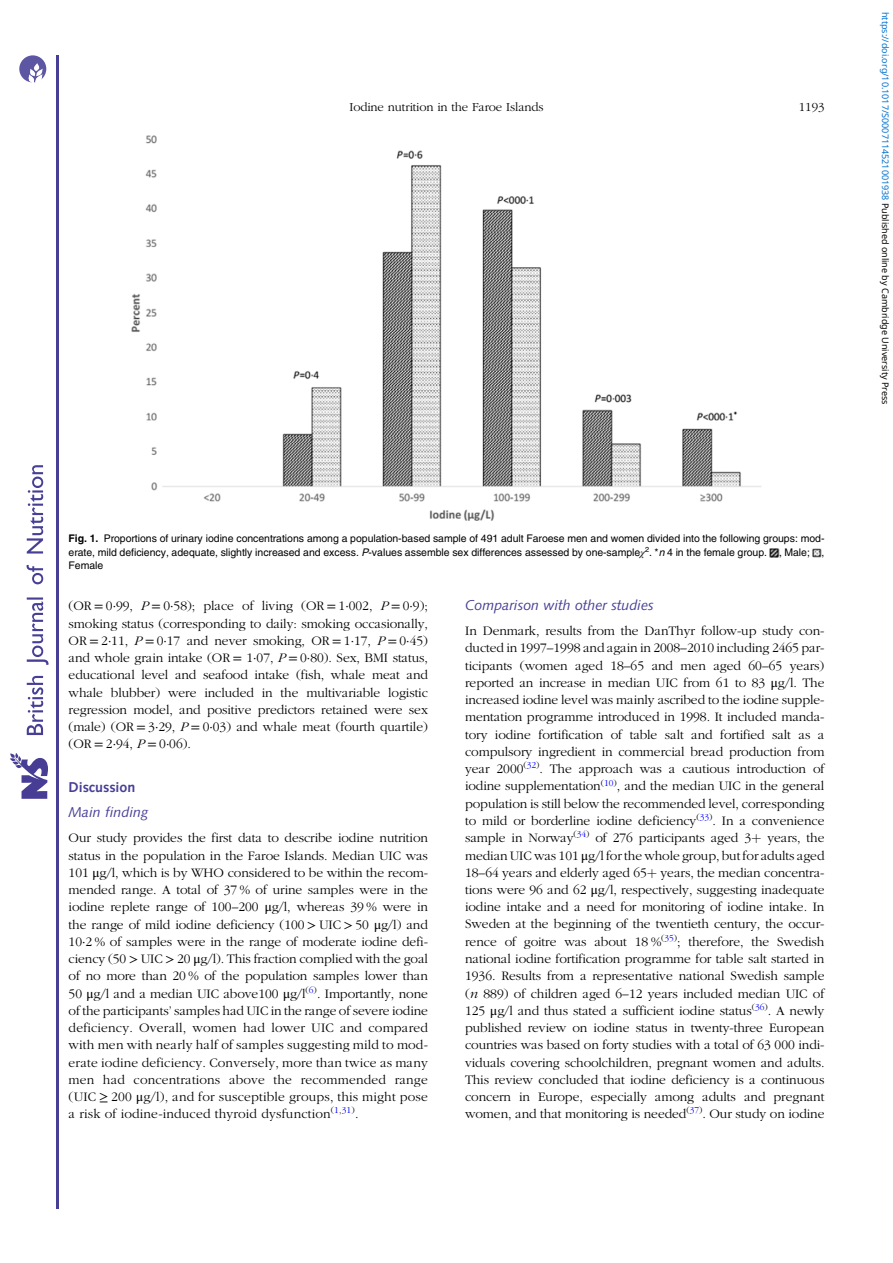
<style>
.page{position:relative;width:893px;height:1263px;background:#fff}
.page>*{position:absolute;margin:0;border:0;box-sizing:border-box;transform-origin:0 0}
.t1{font:14.25px "Adv OT078 e 26 fc.I";color:#483f96}
.t2{font:14.25px "Adv OT38 e 50296.B";color:#483f96}
.t3{font:13.5px/17.2px "Adv OT777 cf 4 fb";color:#000;text-align:justify}
.t4{font:12.75px "Adv OT777 cf 4 fb";color:#000}
.t5{font:10.5px/13.5px "Adv OT82 c 4 f 4 c 4";color:#000;text-align:justify}
.t6{font:9px "Noto Sans";color:#0172cf}
.s1{font-family:"Adv O Tf 3919 c 9 c.B"}
.s2{font-family:"Adv OT7 a 027 dc 5.I"}
.s3{font-family:"Adv O Tdd 3 b 7348.I"}
.s4{font-family:"Adv OT8608 a 8 d 1"}
.s5{font-family:"Adv OT4 e 1564 e 8.I"}
.s6{font-style:inherit}
.s7{font-family:"Adv P4 C4 E74"}
.s8{color:#000}
</style>
<div class="page">
<hr style="left:56px;top:55px;width:2px;height:1153px;background:#463f95">
<svg style="left:10px;top:753px;width:38px;height:46px"></svg>
<svg style="left:26px;top:465px;width:23px;height:270px"></svg>
<svg style="left:19px;top:55px;width:27px;height:27px"></svg>
<img style="left:131px;top:135px;width:630px;height:385px">
<svg style="left:770px;top:548px;width:9px;height:9px"></svg>
<svg style="left:813px;top:548px;width:8px;height:9px"></svg>
<p class="t4" style="left:349px;top:102px;width:196px">Iodine nutrition in the Faroe Islands</p>
<p class="t4" style="left:799px;top:102px;width:27px">1193</p>
<p class="t5" style="left:69px;top:533px;width:757px"><span class="s1">Fig. 1.</span> Proportions of urinary iodine concentrations among a population-based sample of 491 adult Faroese men and women divided into the following groups: mod&shy;erate, mild deficiency, adequate, slightly increased and excess. <span class="s2">P</span>-values assemble sex differences assessed by one-sample<span class="s3">χ</span><sup>2</sup>. *<span class="s2">n</span> 4 in the female group. , Male; , Female</p>
<p class="t3" style="left:69px;top:598px;width:361px">(OR <span class="s4">=</span> 0<span class="s4">·</span>99, <span class="s5">P</span> <span class="s4">=</span> 0<span class="s4">·</span>58); place of living (OR <span class="s4">=</span> 1<span class="s4">·</span>002, <span class="s5">P</span> <span class="s4">=</span> 0<span class="s4">·</span>9); smoking status (corresponding to daily: smoking occasionally, OR <span class="s4">=</span> 2<span class="s4">·</span>11, <span class="s5">P</span> <span class="s4">=</span> 0<span class="s4">·</span>17 and never smoking, OR <span class="s4">=</span> 1<span class="s4">·</span>17, <span class="s5">P</span> <span class="s4">=</span> 0<span class="s4">·</span>45) and whole grain intake (OR <span class="s4">=</span> 1<span class="s4">·</span>07, <span class="s5">P</span> <span class="s4">=</span> 0<span class="s4">·</span>80). Sex, BMI status, educational level and seafood intake (fish, whale meat and whale blubber) were included in the multivariable logistic regression model, and positive predictors retained were sex (male) (OR <span class="s4">=</span> 3<span class="s4">·</span>29, <span class="s5">P</span> <span class="s4">=</span> 0<span class="s4">·</span>03) and whale meat (fourth quartile) (OR <span class="s4">=</span> 2<span class="s4">·</span>94, <span class="s5">P</span> <span class="s4">=</span> 0<span class="s4">·</span>06).</p>
<p class="t2" style="left:69px;top:781px;width:68px">Discussion</p>
<p class="t1" style="left:69px;top:806px;width:81px">Main finding</p>
<p class="t3" style="left:69px;top:830px;width:361px">Our study provides the first data to describe iodine nutrition status in the population in the Faroe Islands. Median UIC was 101 <span class="s4">μ</span>g/l, which is by WHO considered to be within the recom&shy;mended range. A total of 37 % of urine samples were in the iodine replete range of 100<span class="s6">–</span>200 <span class="s4">μ</span>g/l, whereas 39 % were in the range of mild iodine deficiency (100 <span class="s4">&gt;</span> UIC <span class="s4">&gt;</span> 50 <span class="s4">μ</span>g/l) and 10<span class="s4">·</span>2 % of samples were in the range of moderate iodine defi&shy;ciency (50 <span class="s4">&gt;</span> UIC <span class="s4">&gt;</span> 20 <span class="s4">μ</span>g/l). This fraction complied with the goal of no more than 20 % of the population samples lower than 50 <span class="s4">μ</span>g/l and a median UIC above100 <span class="s4">μ</span>g/l<sup>(</sup><sup>6</sup><sup>)</sup>. Importantly, none of the participants<span class="s6">’</span> samples had UIC in the range of severe iodine deficiency. Overall, women had lower UIC and compared with men with nearly half of samples suggesting mild to mod&shy;erate iodine deficiency. Conversely, more than twice as many men had concentrations above the recommended range (UIC <span class="s4">≥</span> 200 <span class="s4">μ</span>g/l), and for susceptible groups, this might pose a risk of iodine-induced thyroid dysfunction<sup>(</sup><sup>1</sup><sup>,</sup><sup>31</sup><sup>)</sup>.</p>
<p class="t1" style="left:465px;top:599px;width:190px">Comparison with other studies</p>
<p class="t3" style="left:465px;top:623px;width:361px">In Denmark, results from the DanThyr follow-up study con&shy;ducted in 1997<span class="s6">–</span>1998 and again in 2008<span class="s6">–</span>2010 including 2465 par&shy;ticipants (women aged 18<span class="s6">–</span>65 and men aged 60<span class="s6">–</span>65 years) reported an increase in median UIC from 61 to 83 <span class="s4">μ</span>g/l. The increased iodine level was mainly ascribed to the iodine supple&shy;mentation programme introduced in 1998. It included manda&shy;tory iodine fortification of table salt and fortified salt as a compulsory ingredient in commercial bread production from year 2000<sup>(</sup><sup>32</sup><sup>)</sup>. The approach was a cautious introduction of iodine supplementation<sup>(</sup><sup>10</sup><sup>)</sup>, and the median UIC in the general population is still below the recommended level, corresponding to mild or borderline iodine deficiency<sup>(</sup><sup>33</sup><sup>)</sup>. In a convenience sample in Norway<sup>(</sup><sup>34</sup><sup>)</sup> of 276 participants aged 3<span class="s7">þ</span> years, the median UIC was 101 <span class="s4">μ</span>g/l for the whole group, but for adults aged 18<span class="s6">–</span>64 years and elderly aged 65<span class="s7">þ</span> years, the median concentra&shy;tions were 96 and 62 <span class="s4">μ</span>g/l, respectively, suggesting inadequate iodine intake and a need for monitoring of iodine intake. In Sweden at the beginning of the twentieth century, the occur&shy;rence of goitre was about 18 %<sup>(</sup><sup>35</sup><sup>)</sup>; therefore, the Swedish national iodine fortification programme for table salt started in 1936. Results from a representative national Swedish sample (<span class="s5">n</span> 889) of children aged 6<span class="s6">–</span>12 years included median UIC of 125 <span class="s4">μ</span>g/l and thus stated a sufficient iodine status<sup>(</sup><sup>36</sup><sup>)</sup>. A newly published review on iodine status in twenty-three European countries was based on forty studies with a total of 63 000 indi&shy;viduals covering schoolchildren, pregnant women and adults.<br>This review concluded that iodine deficiency is a continuous concern in Europe, especially among adults and pregnant women, and that monitoring is needed<sup>(</sup><sup>37</sup><sup>)</sup>. Our study on iodine</p>
<p class="t6" style="left:892px;top:12px;width:394px;rotate:90deg">https://doi.org/10.1017/S0007114521001938 <span class="s8">Published online by Cambridge University Press</span></p>
</div>
